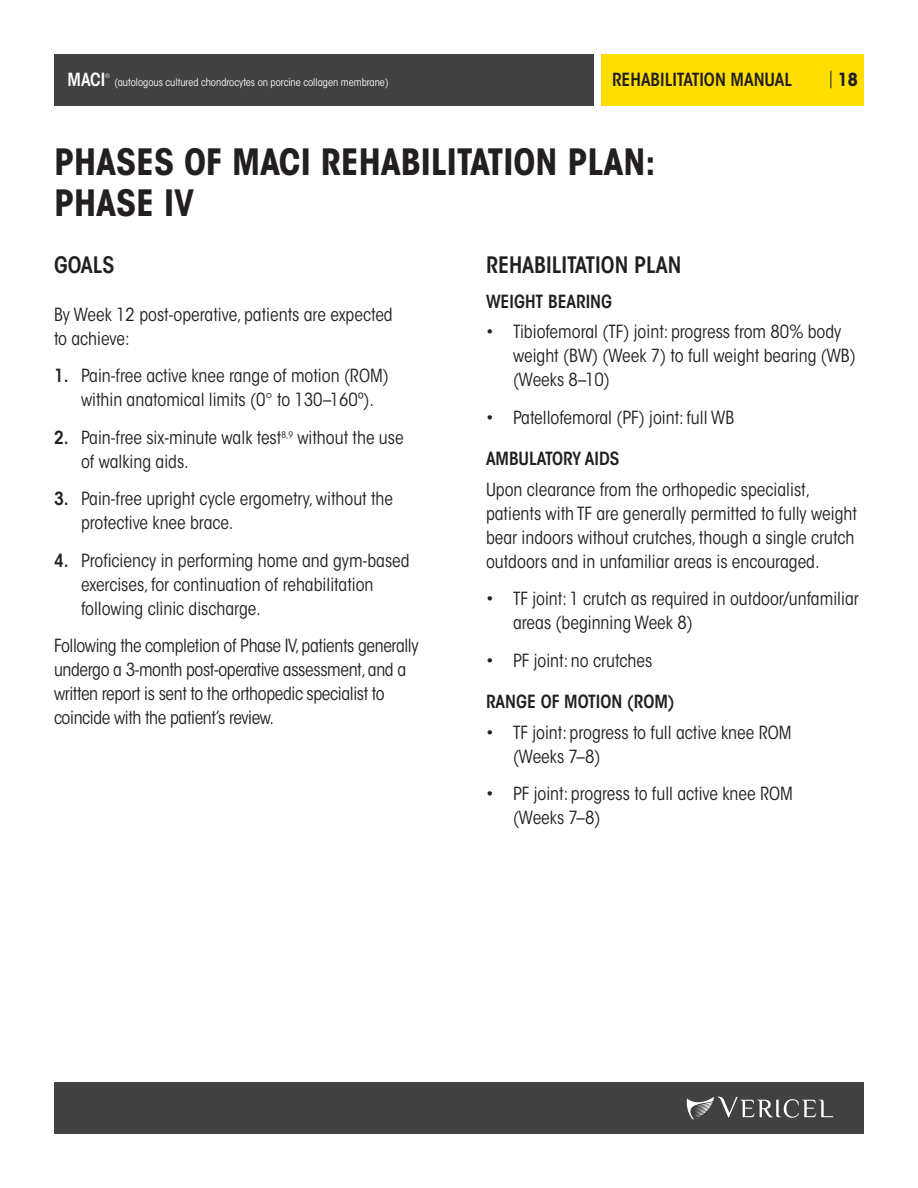
<style>
.page{position:relative;width:918px;height:1188px;background:#fff}
.page>*{position:absolute;margin:0;border:0;box-sizing:border-box;transform-origin:0 0}
.t1{font:700 condensed 36px/40.5px "ITC Avant Garde Std";color:#231f20}
.t2{font:600 condensed 22.5px "ITC Avant Garde Std";color:#231f20}
.t3{font:condensed 18px/24px "ITC Avant Garde Std";color:#231f20}
.t4{font:condensed 18px/24px "ITC Avant Garde Std";letter-spacing:-.02em;color:#231f20}
.t5{font:600 condensed 18px "ITC Avant Garde Std";color:#231f20}
.t6{font:600 condensed 18px "ITC Avant Garde Std";color:#fff}
.t7{font:700 condensed 18px "ITC Avant Garde Std";color:#231f20}
.t8{font:condensed 10.5px "ITC Avant Garde Std";color:#fff}
.t9{font:condensed 6px "ITC Avant Garde Std";color:#fff}
.s1{font-weight:600}
</style>
<div class="page">
<div style="left:601px;top:54px;width:263px;height:51px;background:#ffde00"></div>
<div style="left:54px;top:54px;width:540px;height:51px;background:#414142"></div>
<div style="left:54px;top:1083px;width:810px;height:51px;background:#414142"></div>
<svg style="left:831px;top:71px;width:1px;height:17px"></svg>
<svg style="left:687px;top:1097px;width:146px;height:23px"></svg>
<p class="t6" style="left:68px;top:68px;width:39px">MACI</p>
<p class="t7" style="left:838px;top:68px;width:22px">18</p>
<p class="t8" style="left:114px;top:76px;width:276px">(autologous cultured chondrocytes on porcine collagen membrane)</p>
<p class="t5" style="left:612px;top:68px;width:182px">REHABILITATION MANUAL</p>
<p class="t9" style="left:105px;top:72px;width:6px">®</p>
<h1 class="t1" style="left:54px;top:141px;width:603px">PHASES OF MACI REHABILITATION PLAN:<br>PHASE IV</h1>
<p class="t2" style="left:54px;top:251px;width:62px">GOALS</p>
<p class="t3" style="left:54px;top:302px;width:340px">By Week 12 post-operative, patients are expected to achieve:</p>
<p class="t3" style="left:81px;top:364px;width:309px;text-indent:-27px"><span class="s1">1.</span> Pain-free active knee range of motion (ROM) within anatomical limits (0° to 130–160º).</p>
<p class="t3" style="left:81px;top:425px;width:324px;text-indent:-27px"><span class="s1">2.</span> Pain-free six-minute walk test<sup>8,9</sup> without the use of walking aids.</p>
<p class="t3" style="left:81px;top:487px;width:314px;text-indent:-27px"><span class="s1">3.</span> Pain-free upright cycle ergometry, without the protective knee brace.</p>
<p class="t3" style="left:81px;top:548px;width:330px;text-indent:-27px"><span class="s1">4.</span> Proficiency in performing home and gym-based exercises, for continuation of rehabilitation following clinic discharge.</p>
<p class="t4" style="left:54px;top:634px;width:366px">Following the completion of Phase IV, patients generally undergo a 3-month post-operative assessment, and a written report is sent to the orthopedic specialist to coincide with the patient’s review.</p>
<p class="t2" style="left:486px;top:251px;width:197px">REHABILITATION PLAN</p>
<p class="t5" style="left:486px;top:290px;width:128px">WEIGHT BEARING</p>
<p class="t3" style="left:513px;top:320px;width:344px;text-indent:-27px">• Tibiofemoral (TF) joint: progress from 80% body weight (BW) (Week 7) to full weight bearing (WB) (Weeks 8–10)</p>
<p class="t3" style="left:486px;top:405px;width:250px">• Patellofemoral (PF) joint: full WB</p>
<p class="t5" style="left:486px;top:447px;width:135px">AMBULATORY AIDS</p>
<p class="t3" style="left:486px;top:477px;width:372px">Upon clearance from the orthopedic specialist, patients with TF are generally permitted to fully weight bear indoors without crutches, though a single crutch outdoors and in unfamiliar areas is encouraged.</p>
<p class="t3" style="left:513px;top:587px;width:347px;text-indent:-27px">• TF joint: 1 crutch as required in outdoor/unfamiliar areas (beginning Week 8)</p>
<p class="t3" style="left:486px;top:648px;width:168px">• PF joint: no crutches</p>
<p class="t5" style="left:486px;top:690px;width:190px">RANGE OF MOTION (ROM)</p>
<p class="t3" style="left:513px;top:720px;width:280px;text-indent:-27px">• TF joint: progress to full active knee ROM (Weeks 7–8)</p>
<p class="t3" style="left:513px;top:782px;width:281px;text-indent:-27px">• PF joint: progress to full active knee ROM (Weeks 7–8)</p>
</div>
